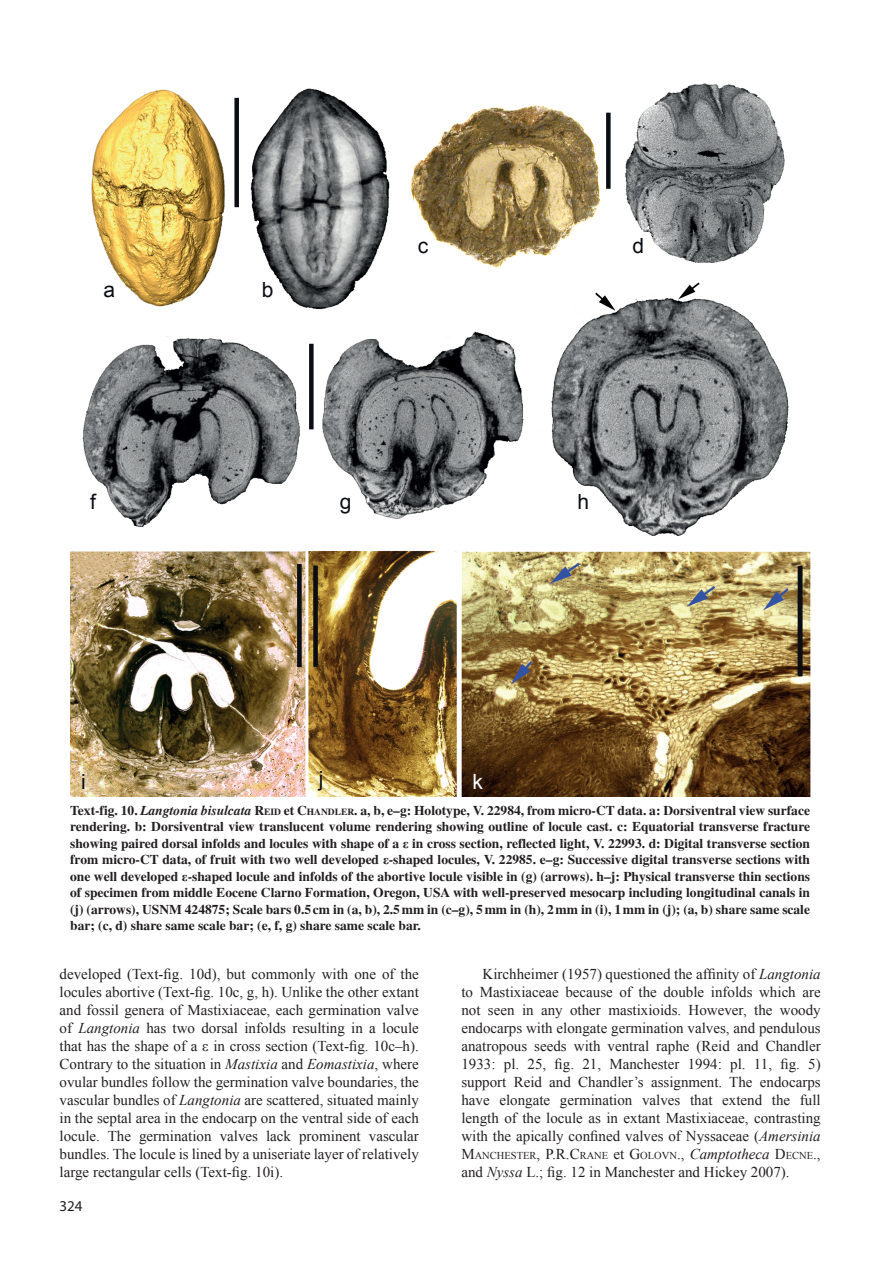
<style>
.page{position:relative;width:893px;height:1263px;background:#fff}
.page>*{position:absolute;margin:0;border:0;box-sizing:border-box;transform-origin:0 0}
.t1{font:20.85px "Arial";color:#0a0d14}
.t2{font:20.85px "Arial";color:#fff}
.t3{font:15px/18px "Times New Roman";color:#231f20;text-align:justify}
.t4{font:15px "Myriad Pro";color:#231f20}
.t5{font:700 13.5px/16.5px "Toronto";color:#231f20;text-align:justify}
.t6{font:10.5px "Times New Roman";color:#231f20}
.s1{font-style:italic}
.s2{font-style:inherit}
.s3{font-size:9.45px}
.s4{font-family:"Times New Roman"}
.s5{font-size:15px}
.s6{font-style:italic;font-size:15px}
</style>
<div class="page">
<img style="left:70px;top:83px;width:740px;height:714px">
<div style="left:234px;top:98px;width:5px;height:109px;background:#0a0d14"></div>
<div style="left:309px;top:344px;width:5px;height:85px;background:#0a0d14"></div>
<div style="left:606px;top:113px;width:5px;height:76px;background:#0a0d14"></div>
<div style="left:297px;top:564px;width:5px;height:103px;background:#0a0d14"></div>
<div style="left:313px;top:566px;width:5px;height:101px;background:#0a0d14"></div>
<hr style="left:798px;top:566px;width:4px;height:110px;background:#0a0d14">
<h1 class="t1" style="left:104px;top:276px;width:13px">a</h1>
<h1 class="t1" style="left:262px;top:276px;width:13px">b</h1>
<h1 class="t1" style="left:418px;top:232px;width:12px">c</h1>
<h1 class="t1" style="left:632px;top:232px;width:13px">d</h1>
<h1 class="t1" style="left:90px;top:488px;width:7px">f</h1>
<h1 class="t1" style="left:340px;top:488px;width:13px">g</h1>
<h1 class="t1" style="left:578px;top:488px;width:13px">h</h1>
<h1 class="t1" style="left:81px;top:768px;width:6px">i</h1>
<h1 class="t1" style="left:319px;top:765px;width:6px">j</h1>
<h1 class="t2" style="left:473px;top:768px;width:12px">k</h1>
<p class="t5" style="left:70px;top:802px;width:741px">Text-fig. 10. <span class="s1">Langtonia bisulcata</span> <span class="s2">R</span><span class="s3">EID</span> et <span class="s2">C</span><span class="s3">HANDLER</span>. a, b, e–g: Holotype, V. 22984, from micro-CT data. a: Dorsiventral view surface rendering. b: Dorsiventral view translucent volume rendering showing outline of locule cast. c: Equatorial transverse fracture showing paired dorsal infolds and locules with shape of a <span class="s4">ε</span> in cross section, reflected light, V. 22993. d: Digital transverse section from micro-CT data, of fruit with two well developed <span class="s4">ε</span>-shaped locules, V. 22985. e–g: Successive digital transverse sections with one well developed <span class="s4">ε</span>-shaped locule and infolds of the abortive locule visible in (g) (arrows). h–j: Physical transverse thin sections of specimen from middle Eocene Clarno Formation, Oregon, USA with well-preserved mesocarp including longitudinal canals in (j) (arrows), USNM 424875; Scale bars 0.5 cm in (a, b), 2.5mm in (c–g), 5mm in (h), 2mm in (i), 1mm in (j); (a, b) share same scale bar; (c, d) share same scale bar; (e, f, g) share same scale bar.</p>
<p class="t3" style="left:60px;top:965px;width:361px">developed (Text-fig. 10d), but commonly with one of the locules abortive (Text-fig. 10c, g, h). Unlike the other extant and fossil genera of Mastixiaceae, each germination valve of <span class="s1">Langtonia</span> has two dorsal infolds resulting in a locule that has the shape of a ε in cross section (Text-fig. 10c–h).<br>Contrary to the situation in <span class="s1">Mastixia</span> and <span class="s1">Eomastixia</span>, where ovular bundles follow the germination valve boundaries, the vascular bundles of <span class="s1">Langtonia</span> are scattered, situated mainly in the septal area in the endocarp on the ventral side of each locule. The germination valves lack prominent vascular bundles. The locule is lined by a uniseriate layer of relatively large rectangular cells (Text-fig. 10i).</p>
<p class="t3" style="left:461px;top:965px;width:361px;text-indent:21px">Kirchheimer (1957) questioned the affinity of <span class="s1">Langtonia </span>to Mastixiaceae because of the double infolds which are not seen in any other mastixioids. However, the woody endocarps with elongate germination valves, and pendulous anatropous seeds with ventral raphe (Reid and Chandler 1933: pl. 25, fig. 21, Manchester 1994: pl. 11, fig. 5) support Reid and Chandler’s assignment. The endocarps have elongate germination valves that extend the full length of the locule as in extant Mastixiaceae, contrasting with the apically confined valves of Nyssaceae (<span class="s1">Amersinia</span></p>
<p class="t6" style="left:461px;top:1148px;width:361px"><span class="s5">M</span>ANCHESTER<span class="s5">, P.R.C</span>RANE <span class="s5">et</span> <span class="s5">G</span>OLOVN<span class="s5">.</span><span class="s5">,</span> <span class="s6">Camptotheca</span> <span class="s5">D</span>ECNE<span class="s5">.</span><span class="s5">,</span></p>
<p class="t3" style="left:461px;top:1163px;width:330px">and <span class="s1">Nyssa</span> L.; fig. 12 in Manchester and Hickey 2007).</p>
<p class="t4" style="left:60px;top:1197px;width:25px">324</p>
</div>
